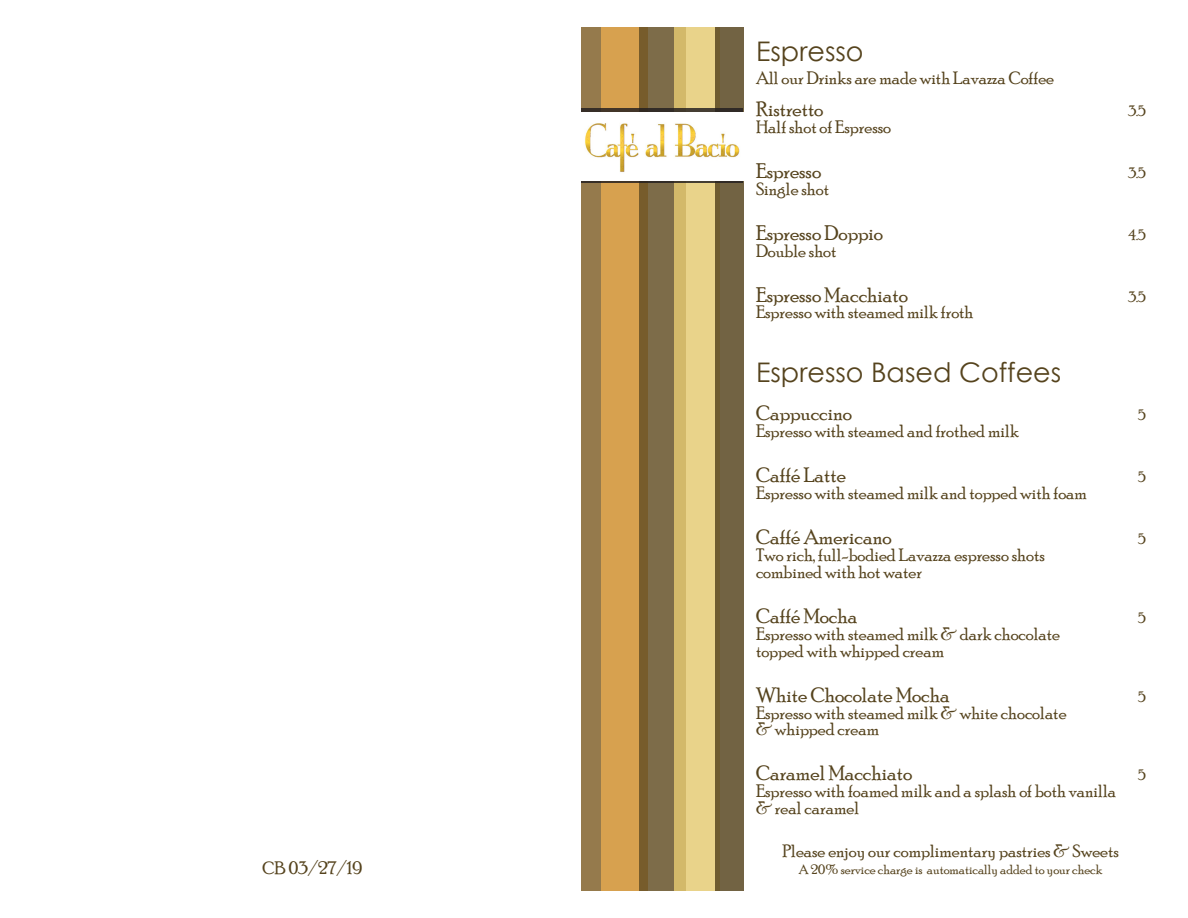
<style>
.page{position:relative;width:1188px;height:918px;background:#fff}
.page>*{position:absolute;margin:0;border:0;box-sizing:border-box;transform-origin:0 0}
.t1{font:27px "Century Gothic";color:#55431d}
.Beverage_name{font:21px "Poor Richard";color:#55431d}
.Description{font:18px/16.8px "Poor Richard";color:#55431d}
.Beverage_name-2{font:15px "Poor Richard";color:#55431d}
.t2{font:13.5px "Poor Richard";color:#55431d}
</style>
<div class="page">
<div style="left:581px;top:27px;width:20px;height:864px;background:#957a4c"></div>
<div style="left:601px;top:27px;width:46px;height:864px;background:#d7a14f"></div>
<svg style="left:639px;top:27px;width:36px;height:864px;background:#7d6a42"></svg>
<svg style="left:675px;top:27px;width:40px;height:864px;background:#e2cb81"></svg>
<div style="left:715px;top:27px;width:28px;height:864px;background:linear-gradient(to right,#705e37,#736547)"></div>
<div style="left:581px;top:108px;width:162px;height:75px;background:linear-gradient(to right,#3d3227,#38322b)"></div>
<img style="left:581px;top:112px;width:162px;height:69px">
<p class="Description" style="left:262px;top:859px;width:101px">CB 03/27/19</p>
<p class="t1" style="left:756px;top:32px;width:109px">Espresso</p>
<p class="Description" style="left:756px;top:70px;width:300px">All our Drinks are made with Lavazza Coffee</p>
<p class="Beverage_name" style="left:756px;top:97px;width:69px">Ristretto</p>
<p class="Beverage_name-2" style="left:1128px;top:102px;width:19px">3.5</p>
<p class="Description" style="left:756px;top:118px;width:137px">Half shot of Espresso</p>
<p class="Beverage_name" style="left:756px;top:159px;width:67px">Espresso</p>
<p class="Beverage_name-2" style="left:1128px;top:164px;width:19px">3.5</p>
<p class="Description" style="left:756px;top:180px;width:75px">Single shot</p>
<p class="Beverage_name" style="left:756px;top:221px;width:129px">Espresso Doppio</p>
<p class="Beverage_name-2" style="left:1128px;top:226px;width:19px">4.5</p>
<p class="Description" style="left:756px;top:242px;width:82px">Double shot</p>
<p class="Beverage_name" style="left:756px;top:282px;width:154px">Espresso Macchiato</p>
<p class="Beverage_name-2" style="left:1128px;top:288px;width:19px">3.5</p>
<p class="Description" style="left:756px;top:304px;width:219px">Espresso with steamed milk froth</p>
<p class="t1" style="left:756px;top:354px;width:307px">Espresso Based Coffees</p>
<p class="Beverage_name" style="left:756px;top:401px;width:98px">Cappuccino</p>
<p class="Beverage_name-2" style="left:1138px;top:407px;width:9px">5</p>
<p class="Description" style="left:756px;top:423px;width:264px">Espresso with steamed and frothed milk</p>
<p class="Beverage_name" style="left:756px;top:463px;width:91px">Caffé Latte</p>
<p class="Beverage_name-2" style="left:1138px;top:469px;width:9px">5</p>
<p class="Description" style="left:756px;top:484px;width:333px">Espresso with steamed milk and topped with foam</p>
<p class="Beverage_name" style="left:756px;top:525px;width:137px">Caffé Americano</p>
<p class="Beverage_name-2" style="left:1138px;top:530px;width:9px">5</p>
<p class="Description" style="left:756px;top:546px;width:290px">Two rich, full-bodied Lavazza espresso shots combined with hot water</p>
<p class="Beverage_name" style="left:756px;top:604px;width:103px">Caffé Mocha</p>
<p class="Beverage_name-2" style="left:1138px;top:609px;width:9px">5</p>
<p class="Description" style="left:756px;top:625px;width:306px">Espresso with steamed milk &amp; dark chocolate topped with whipped cream</p>
<p class="Beverage_name" style="left:756px;top:683px;width:195px">White Chocolate Mocha</p>
<p class="Beverage_name-2" style="left:1138px;top:688px;width:9px">5</p>
<p class="Description" style="left:756px;top:704px;width:312px">Espresso with steamed milk &amp; white chocolate &amp; whipped cream</p>
<p class="Beverage_name" style="left:756px;top:761px;width:158px">Caramel Macchiato</p>
<p class="Beverage_name-2" style="left:1138px;top:767px;width:9px">5</p>
<p class="Description" style="left:756px;top:783px;width:362px">Espresso with foamed milk and a splash of both vanilla &amp; real caramel</p>
<p class="Description" style="left:782px;top:843px;width:338px">Please enjoy our complimentary pastries &amp; Sweets</p>
<p class="t2" style="left:799px;top:862px;width:305px">A 20% service charge is automatically added to your check</p>
</div>
